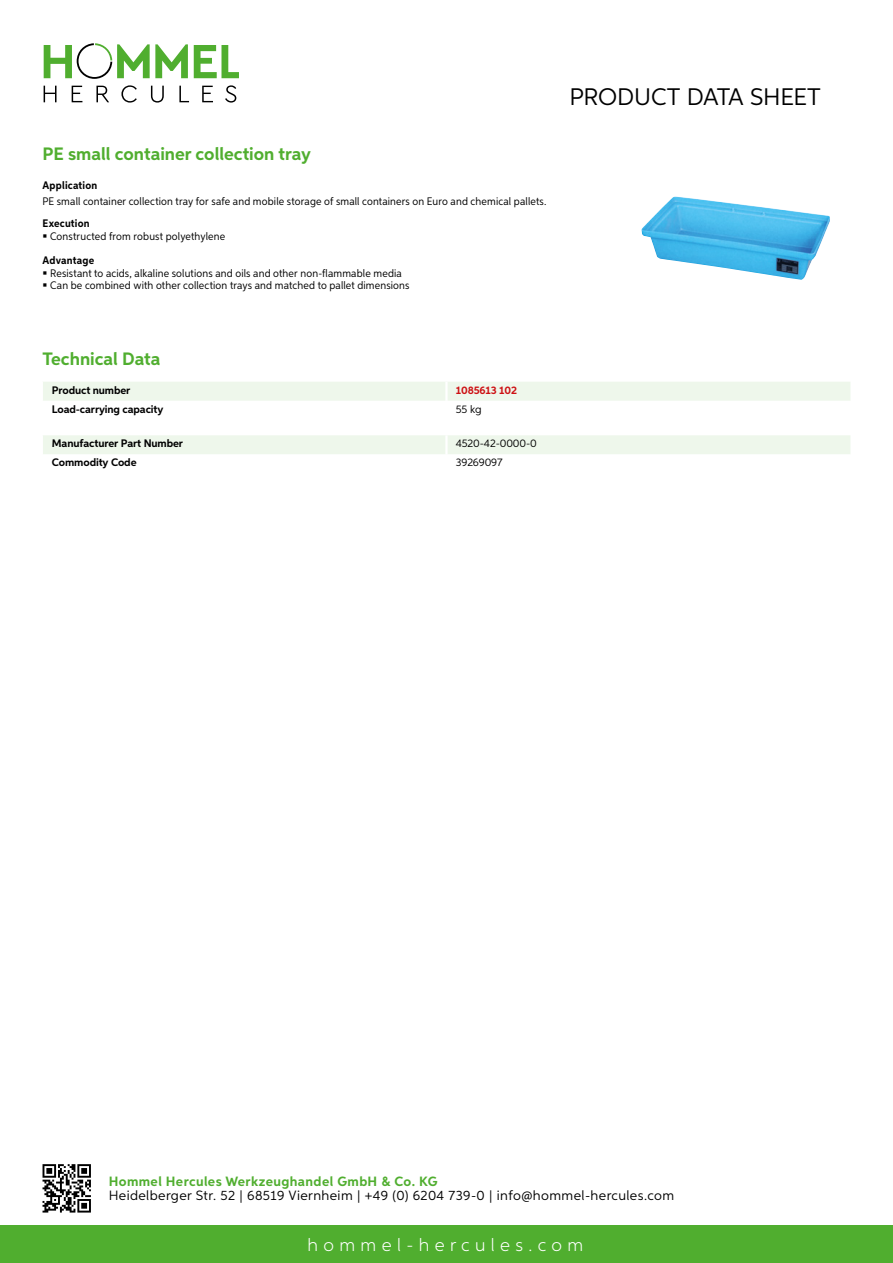
<style>
.page{position:relative;width:893px;height:1263px;background:#fff}
.page>*{position:absolute;margin:0;border:0;box-sizing:border-box;transform-origin:0 0}
.t1{font:24px "Aspira";letter-spacing:-.01em;color:#000}
.t2{font:700 18px "Aspira";color:#50ae2f}
.t3{font:300 18px "Aspira";letter-spacing:.3em;color:#fff}
.t4{font:13.5px "Aspira";letter-spacing:.03em;color:#000}
.t5{font:700 13.5px "Aspira";letter-spacing:.03em;color:#50ae2f}
.t6{font:10.95px/12.8px "Aspira Nar";letter-spacing:.015em;color:#000}
.t7{font:700 10.95px "Aspira";letter-spacing:-.01em;color:#000}
.t8{font:700 10.95px "Aspira Nar";letter-spacing:.015em;color:#000}
.t9{font:10.95px "Aspira";letter-spacing:-.01em;color:#000}
.t10{font:700 10.95px "Aspira";letter-spacing:-.01em;color:#cd1013}
</style>
<div class="page">
<div style="left:0;top:1226px;width:893px;height:37px;background:#50ae2f"></div>
<svg style="left:43px;top:1164px;width:48px;height:48px"></svg>
<svg style="left:194px;top:45px;width:45px;height:33px"></svg>
<svg style="left:44px;top:43px;width:144px;height:36px"></svg>
<svg style="left:44px;top:86px;width:13px;height:16px"></svg>
<svg style="left:72px;top:86px;width:10px;height:16px"></svg>
<svg style="left:96px;top:86px;width:13px;height:16px"></svg>
<svg style="left:121px;top:85px;width:16px;height:18px"></svg>
<svg style="left:151px;top:86px;width:13px;height:17px"></svg>
<svg style="left:179px;top:86px;width:10px;height:16px"></svg>
<svg style="left:202px;top:86px;width:11px;height:16px"></svg>
<svg style="left:225px;top:85px;width:11px;height:18px"></svg>
<div style="left:43px;top:382px;width:807px;height:19px;background:#eef7eb"></div>
<div style="left:43px;top:435px;width:807px;height:19px;background:#eef7eb"></div>
<img style="left:641px;top:196px;width:189px;height:84px">
<h2 class="t2" style="left:43px;top:142px;width:270px">PE small container collection tray</h2>
<p class="t8" style="left:43px;top:179px;width:56px">Application</p>
<p class="t6" style="left:43px;top:194px;width:505px">PE small container collection tray for safe and mobile storage of small containers on Euro and chemical pallets.</p>
<p class="t8" style="left:43px;top:216px;width:49px">Execution</p>
<p class="t6" style="left:50px;top:229px;width:177px">Constructed from robust polyethylene</p>
<p class="t8" style="left:43px;top:253px;width:53px">Advantage</p>
<p class="t6" style="left:50px;top:266px;width:361px">Resistant to acids, alkaline solutions and oils and other non-flammable media<br>Can be combined with other collection trays and matched to pallet dimensions</p>
<h2 class="t2" style="left:43px;top:347px;width:120px">Technical Data</h2>
<p class="t7" style="left:52px;top:383px;width:80px">Product number</p>
<p class="t10" style="left:456px;top:383px;width:63px">1085613 102</p>
<p class="t7" style="left:52px;top:402px;width:113px">Load-carrying capacity</p>
<p class="t9" style="left:456px;top:402px;width:27px">55 kg</p>
<p class="t7" style="left:52px;top:437px;width:133px">Manufacturer Part Number</p>
<p class="t9" style="left:456px;top:437px;width:83px">4520-42-0000-0</p>
<p class="t7" style="left:52px;top:456px;width:86px">Commodity Code</p>
<p class="t9" style="left:456px;top:456px;width:48px">39269097</p>
<h1 class="t1" style="left:569px;top:82px;width:253px">Product data sh eet</h1>
<p class="t5" style="left:109px;top:1172px;width:330px">Hommel Hercules Werkzeughandel GmbH &amp; Co. KG</p>
<p class="t4" style="left:109px;top:1187px;width:567px">Heidelberger Str. 52 | 68519 Viernheim | +49 (0) 6204 739-0 | info@hommel-hercules.com</p>
<h2 class="t3" style="left:307px;top:1234px;width:277px">hommel-hercules.com</h2>
</div>
